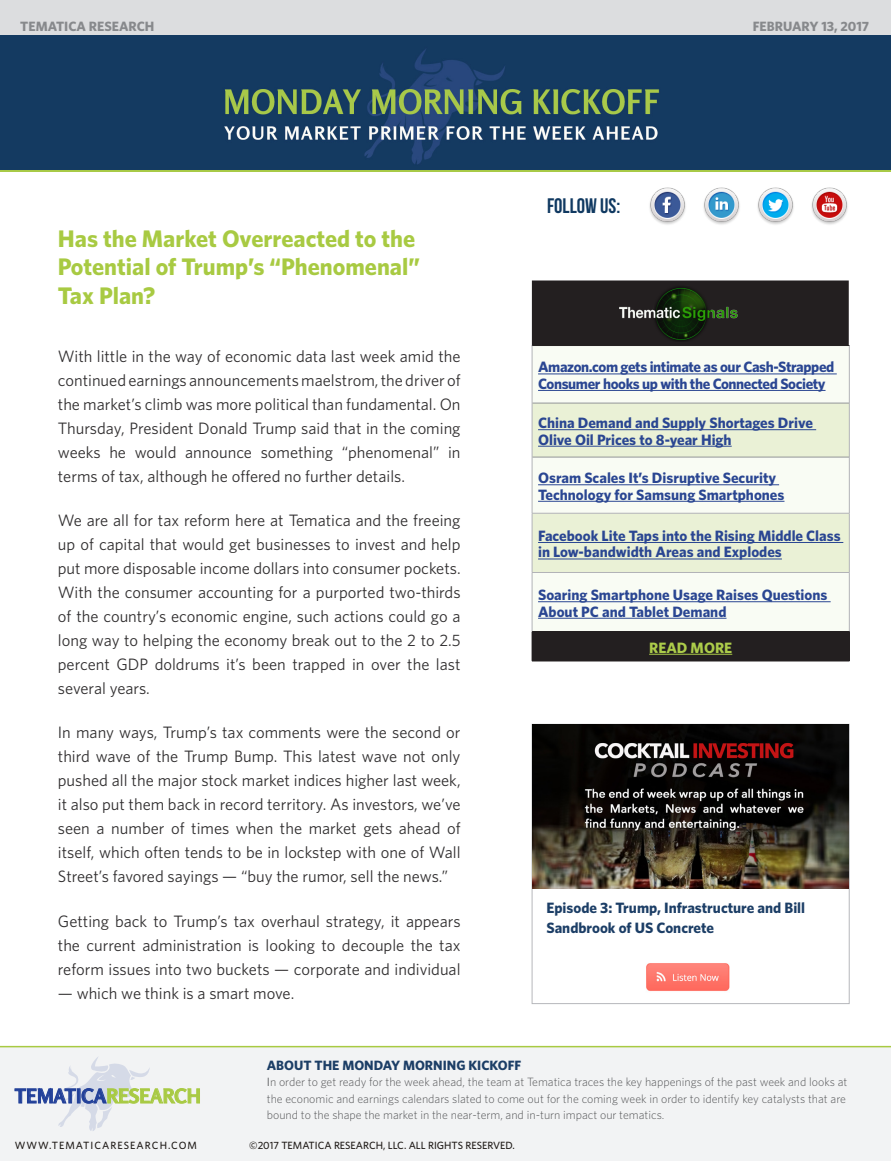
<style>
.page{position:relative;width:891px;height:1161px;background:#fff}
.page>*{position:absolute;margin:0;border:0;box-sizing:border-box;transform-origin:0 0}
.Section_Headline{font:700 24px/28.8px "Whitney";color:#a8ca42}
.Signals_-_Theme{font:21px "Bebas Neue";color:#103961}
.t1{font:700 19.5px "Rosario";letter-spacing:.01em;color:#224099}
.Main_Body_Text{font:16.5px/24px "Whitney";color:#312f30;text-align:justify}
.Main_Body_Text-2{font:700 15px/16.5px "Whitney";color:#2a4692}
.Main_Body_Text-3{font:700 15px/16.5px "Whitney";letter-spacing:-.025em;color:#2a4692}
.Main_Body_Text-4{font:700 15px/19.5px "Whitney";color:#1c3e66}
.Main_Body_Text-5{font:700 15px "Whitney";color:#accc4a}
.t2{font:700 13.5px "Whitney";color:#87898c}
.t3{font:700 13.5px "Whitney";color:#1c3e66}
.t4{font:300 12px/16.5px "Whitney";color:#57585a;text-align:justify}
.Main_Body_Text-6{font:500 10.5px "Whitney";color:#201b18}
.Main_Body_Text-7{font:500 10.5px "Whitney";letter-spacing:.1em;color:#201b18}
.s1{color:#a8ca43}
.s2{font-weight:400}
</style>
<div class="page">
<div style="left:0;top:1046px;width:891px;height:115px;background:#f2f3f4"></div>
<div style="left:0;top:0;width:891px;height:37px;background:#dcdddf"></div>
<svg style="left:15px;top:1056px;width:185px;height:75px"></svg>
<img style="left:532px;top:724px;width:317px;height:165px">
<img style="left:0;top:36px;width:891px;height:134px">
<hr style="left:0;top:170px;width:891px;height:2px;background:#a8ca47">
<img style="left:649px;top:187px;width:37px;height:38px">
<img style="left:703px;top:187px;width:37px;height:38px">
<img style="left:757px;top:187px;width:37px;height:38px">
<img style="left:811px;top:187px;width:37px;height:38px">
<div style="left:533px;top:281px;width:315px;height:64px;background:#231f20"></div>
<div style="left:532px;top:280px;width:317px;height:66px;border:2px solid #231f20"></div>
<img style="left:612px;top:281px;width:133px;height:60px">
<div style="left:533px;top:346px;width:316px;height:285px;background:#f9fcf4"></div>
<svg style="left:533px;top:404px;width:316px;height:168px;fill:#eaf1d6"></svg>
<div style="left:532px;top:632px;width:317px;height:29px;background:#231f20"></div>
<hr style="left:532px;top:345px;width:318px;height:1px;background:#231f20">
<hr style="left:532px;top:403px;width:317px;height:1px;background:#939598">
<hr style="left:532px;top:457px;width:317px;height:1px;background:#939598">
<hr style="left:532px;top:346px;width:1px;height:57px;background:#b2b3b7">
<hr style="left:849px;top:346px;width:1px;height:57px;background:#b2b3b7">
<hr style="left:532px;top:403px;width:1px;height:54px;background:#b2b3b7">
<hr style="left:849px;top:403px;width:1px;height:54px;background:#b2b3b7">
<hr style="left:532px;top:457px;width:1px;height:56px;background:#b2b3b7">
<hr style="left:849px;top:457px;width:1px;height:56px;background:#b2b3b7">
<hr style="left:532px;top:513px;width:318px;height:1px;background:#b2b3b7">
<hr style="left:532px;top:513px;width:1px;height:59px;background:#b2b3b7">
<hr style="left:849px;top:513px;width:1px;height:59px;background:#b2b3b7">
<hr style="left:532px;top:572px;width:318px;height:1px;background:#b2b3b7">
<hr style="left:532px;top:573px;width:1px;height:59px;background:#b2b3b7">
<hr style="left:849px;top:573px;width:1px;height:59px;background:#b2b3b7">
<hr style="left:532px;top:631px;width:318px;height:1px;background:#231f20">
<svg style="left:849px;top:632px;width:1px;height:29px"></svg>
<hr style="left:532px;top:661px;width:318px;height:1px;background:#231f20">
<hr style="left:538px;top:374px;width:299px;height:1px;background:#2a4692">
<hr style="left:538px;top:390px;width:288px;height:1px;background:#2a4692">
<hr style="left:538px;top:429px;width:278px;height:1px;background:#2a4692">
<hr style="left:538px;top:446px;width:194px;height:1px;background:#2a4692">
<hr style="left:538px;top:484px;width:241px;height:1px;background:#2a4692">
<hr style="left:538px;top:501px;width:247px;height:1px;background:#2a4692">
<hr style="left:538px;top:542px;width:305px;height:1px;background:#2a4692">
<hr style="left:538px;top:559px;width:244px;height:1px;background:#2a4692">
<hr style="left:538px;top:601px;width:293px;height:1px;background:#2a4692">
<hr style="left:538px;top:618px;width:189px;height:1px;background:#2a4692">
<hr style="left:649px;top:654px;width:83px;height:1px;background:#accc4a">
<img style="left:646px;top:963px;width:84px;height:28px">
<p class="t2" style="left:20px;top:17px;width:136px">TEMATICA RESEARCH</p>
<p class="t2" style="left:753px;top:17px;width:118px">FEBRUARY 13, 2017</p>
<p class="Section_Headline" style="left:58px;top:223px;width:364px">Has the Market Overreacted to the<br>Potential of Trump’s “Phenomenal”<br>Tax Plan?</p>
<p class="Main_Body_Text" style="left:58px;top:344px;width:404px">With little in the way of economic data last week amid the continued earnings announcements maelstrom, the driver of the market’s climb was more political than fundamental. On Thursday, President Donald Trump said that in the coming weeks he would announce something “phenomenal” in terms of tax, although he offered no further details.</p>
<p class="Main_Body_Text" style="left:58px;top:508px;width:404px">We are all for tax reform here at Tematica and the freeing up of capital that would get businesses to invest and help put more disposable income dollars into consumer pockets.<br>With the consumer accounting for a purported two-thirds of the country’s economic engine, such actions could go a long way to helping the economy break out to the 2 to 2.5 percent GDP doldrums it’s been trapped in over the last several years.</p>
<p class="Main_Body_Text" style="left:58px;top:720px;width:404px">In many ways, Trump’s tax comments were the second or third wave of the Trump Bump. This latest wave not only pushed all the major stock market indices higher last week, it also put them back in record territory. As investors, we’ve seen a number of times when the market gets ahead of itself, which often tends to be in lockstep with one of Wall Street’s favored sayings — “buy the rumor, sell the news.”</p>
<p class="Main_Body_Text" style="left:58px;top:909px;width:404px">Getting back to Trump’s tax overhaul strategy, it appears the current administration is looking to decouple the tax reform issues into two buckets — corporate and individual</p>
<p class="Main_Body_Text" style="left:58px;top:981px;width:238px">— which we think is a smart move.</p>
<p class="Signals_-_Theme" style="left:547px;top:194px;width:75px">FOLLOW US:</p>
<p class="Main_Body_Text-3" style="left:538px;top:359px;width:298px">Amazon.com gets intimate as our Cash-Strapped<br>Consumer hooks up with the Connected Society</p>
<p class="Main_Body_Text-2" style="left:538px;top:414px;width:276px">China Demand and Supply Shortages Drive<br>Olive Oil Prices to 8-year High</p>
<p class="Main_Body_Text-2" style="left:538px;top:469px;width:248px">Osram Scales It’s Disruptive Security<br>Technology for Samsung Smartphones</p>
<p class="Main_Body_Text-2" style="left:538px;top:527px;width:304px">Facebook Lite Taps into the Rising Middle Class in Low-bandwidth Areas and Explodes</p>
<p class="Main_Body_Text-2" style="left:538px;top:586px;width:291px">Soaring Smartphone Usage Raises Questions<br>About PC and Tablet Demand</p>
<p class="Main_Body_Text-5" style="left:649px;top:637px;width:85px">READ MORE</p>
<p class="Main_Body_Text-4" style="left:546px;top:898px;width:260px">Episode 3: Trump, Infrastructure and Bill<br>Sandbrook of US Concrete</p>
<p class="t1" style="left:15px;top:1084px;width:187px">TEMATICA<span class="s1">RESEARCH</span></p>
<p class="t3" style="left:267px;top:1056px;width:256px">ABOUT THE MONDAY MORNING KICKOFF</p>
<p class="t4" style="left:267px;top:1074px;width:582px"><span class="s2">I</span>n order to get ready for the week ahead, the team at Tematica traces the key happenings of the past week and looks at the economic and earnings calendars slated to come out for the coming week in order to identify key catalysts that are bound to the shape the market in the near-term, and in-turn impact our tematics.</p>
<p class="Main_Body_Text-7" style="left:15px;top:1138px;width:184px">WWW.TEMATICARESEARCH.COM</p>
<p class="Main_Body_Text-6" style="left:249px;top:1138px;width:267px">©2017 TEMATICA RESEARCH, LLC. ALL RIGHTS RESERVED.</p>
</div>
